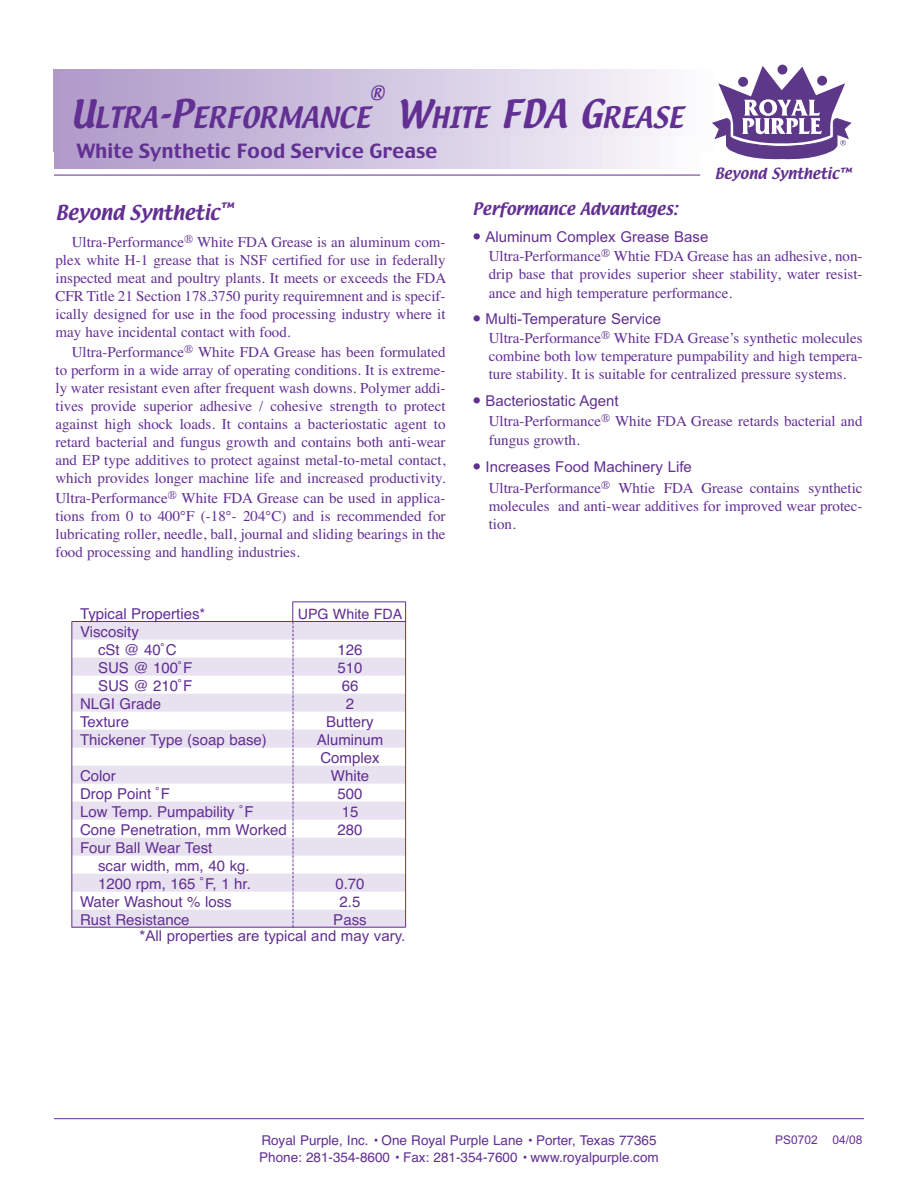
<style>
.page{position:relative;width:918px;height:1188px;background:#fff}
.page>*{position:absolute;margin:0;border:0;box-sizing:border-box;transform-origin:0 0}
.t1{font:25.8px "Textile";color:#622f92}
.t2{font:19.5px "Charcoal";color:#622f92}
.t3{font:18px "Textile";color:#622f92}
.t4{font:17.25px "Textile";color:#622f92}
.t5{font:15px/18px "Times";color:#622f92;text-align:justify}
.t6{font:15px/18px "Helvetica";color:#622f92}
.t7{font:15px "Arial";color:#622f92}
.t8{font:15px "Textile";color:#622f92}
.t9{font:14.25px "Helvetica";color:#622f92}
.t10{font:13.5px/16.2px "Helvetica";color:#622f92}
.t11{font:13.5px "Textile";color:#622f92}
.t12{font:12px "Arial";color:#622f92}
.s1{font-size:34.5px}
.s2{font-family:"Charcoal"}
</style>
<div class="page">
<svg style="left:73px;top:622px;width:332px;height:305px;fill:#e8e2f0"></svg>
<hr style="left:54px;top:1118px;width:810px;height:1px;background:#622f92">
<div style="left:54px;top:70px;width:661px;height:82px;background:linear-gradient(to right,#ad98c8,#fafafd)"></div>
<div style="left:778px;top:65px;width:9px;height:10px;background:#5d3889;border-radius:50%"></div>
<svg style="left:712px;top:66px;width:139px;height:93px"></svg>
<hr style="left:54px;top:175px;width:646px;height:1px;background:#622f92">
<div style="left:54px;top:137px;width:648px;height:32px;background:linear-gradient(to right,#ad98c8,#fafafd)"></div>
<hr style="left:72px;top:621px;width:334px;height:1px;background:#622f92">
<hr style="left:72px;top:621px;width:1px;height:306px;background:#622f92">
<hr style="left:405px;top:602px;width:1px;height:325px;background:#622f92">
<hr style="left:72px;top:927px;width:334px;height:1px;background:#622f92">
<svg style="left:292px;top:602px;width:2px;height:325px"></svg>
<hr style="left:292px;top:601px;width:114px;height:1px;background:#622f92">
<p class="t4" style="left:370px;top:84px;width:15px">®</p>
<h1 class="t1" style="left:71px;top:104px;width:301px"><span class="s1">U</span>LTRA<span class="s1">-P</span>ERFORMANCE</h1>
<h1 class="t1" style="left:396px;top:104px;width:288px"><span class="s1">W</span>HITE <span class="s1">FDA G</span>REASE</h1>
<h2 class="t2" style="left:77px;top:140px;width:362px">White Synthetic Food Service Grease</h2>
<p class="t11" style="left:715px;top:167px;width:138px">Beyond Synthetic™</p>
<p class="t3" style="left:56px;top:204px;width:179px">Beyond Synthetic<sup>™</sup></p>
<p class="t5" style="left:55px;top:233px;width:392px;text-indent:16px">Ultra-Performance<sup>®</sup> White FDA Grease is an aluminum com&shy;plex white H-1 grease that is NSF certified for use in federally inspected meat and poultry plants. It meets or exceeds the FDA CFR Title 21 Section 178.3750 purity requiremnent and is specif&shy;ically designed for use in the food processing industry where it may have incidental contact with food.</p>
<p class="t5" style="left:55px;top:342px;width:392px;text-indent:16px">Ultra-Performance<sup>®</sup> White FDA Grease has been formulated to perform in a wide array of operating conditions. It is extreme&shy;ly water resistant even after frequent wash downs. Polymer addi&shy;tives provide superior adhesive / cohesive strength to protect against high shock loads. It contains a bacteriostatic agent to retard bacterial and fungus growth and contains both anti-wear and EP type additives to protect against metal-to-metal contact, which provides longer machine life and increased productivity.</p>
<p class="t5" style="left:55px;top:488px;width:392px">Ultra-Performance<sup>®</sup> White FDA Grease can be used in applica&shy;tions from 0 to 400°F (-18°- 204°C) and is recommended for lubricating roller, needle, ball, journal and sliding bearings in the food processing and handling industries.</p>
<p class="t6" style="left:80px;top:605px;width:127px">Typical Properties*</p>
<p class="t9" style="left:298px;top:605px;width:106px">UPG White FDA</p>
<p class="t6" style="left:98px;top:623px;width:80px;text-indent:-18px">Viscosity<br>cSt @ 40˚C</p>
<p class="t6" style="left:338px;top:641px;width:27px">126</p>
<p class="t6" style="left:98px;top:659px;width:96px">SUS @ 100˚F</p>
<p class="t6" style="left:338px;top:659px;width:27px">510</p>
<p class="t6" style="left:98px;top:677px;width:96px">SUS @ 210˚F</p>
<p class="t6" style="left:342px;top:677px;width:18px">66</p>
<p class="t6" style="left:80px;top:695px;width:83px">NLGI Grade</p>
<p class="t6" style="left:346px;top:695px;width:10px">2</p>
<p class="t6" style="left:80px;top:713px;width:51px">Texture</p>
<p class="t6" style="left:326px;top:713px;width:49px">Buttery</p>
<p class="t6" style="left:80px;top:731px;width:188px">Thickener Type (soap base)</p>
<p class="t6" style="left:317px;top:731px;width:68px">Aluminum<br>Complex</p>
<p class="t6" style="left:80px;top:767px;width:37px">Color</p>
<p class="t6" style="left:331px;top:767px;width:40px">White</p>
<p class="t6" style="left:80px;top:785px;width:92px">Drop Point ˚F</p>
<p class="t6" style="left:338px;top:785px;width:27px">500</p>
<p class="t6" style="left:80px;top:803px;width:175px">Low Temp. Pumpability ˚F</p>
<p class="t6" style="left:342px;top:803px;width:18px">15</p>
<p class="t6" style="left:80px;top:820px;width:208px">Cone Penetration, mm Worked</p>
<p class="t6" style="left:337px;top:820px;width:27px">280</p>
<p class="t6" style="left:98px;top:838px;width:154px;text-indent:-18px">Four Ball Wear Test<br>scar width, mm, 40 kg.<br>1200 rpm, 165 ˚F, 1 hr.</p>
<p class="t6" style="left:335px;top:875px;width:31px">0.70</p>
<p class="t6" style="left:80px;top:893px;width:153px">Water Washout % loss</p>
<p class="t6" style="left:340px;top:893px;width:22px">2.5</p>
<p class="t6" style="left:80px;top:911px;width:111px">Rust Resistance</p>
<p class="t6" style="left:333px;top:911px;width:35px">Pass</p>
<p class="t7" style="left:140px;top:927px;width:267px">*All properties are typical and may vary.</p>
<p class="t8" style="left:472px;top:201px;width:207px">Performance Advantages:</p>
<p class="t7" style="left:472px;top:228px;width:237px"><span class="s2">•</span> Aluminum Complex Grease Base</p>
<p class="t5" style="left:489px;top:246px;width:375px;line-height:18.6px">Ultra-Performance<sup>®</sup> Whtie FDA Grease has an adhesive, non&shy;drip base that provides superior sheer stability, water resist&shy;ance and high temperature performance.</p>
<p class="t7" style="left:473px;top:310px;width:190px"><span class="s2">•</span> Multi-Temperature Service</p>
<p class="t5" style="left:489px;top:329px;width:375px">Ultra-Performance<sup>®</sup> White FDA Grease’s synthetic molecules combine both low temperature pumpability and high tempera&shy;ture stability. It is suitable for centralized pressure systems.</p>
<p class="t7" style="left:473px;top:392px;width:148px"><span class="s2">•</span> Bacteriostatic Agent</p>
<p class="t5" style="left:489px;top:411px;width:375px;line-height:19px">Ultra-Performance<sup>®</sup> White FDA Grease retards bacterial and fungus growth.</p>
<p class="t7" style="left:472px;top:458px;width:221px"><span class="s2">•</span> Increases Food Machinery Life</p>
<p class="t5" style="left:489px;top:479px;width:375px">Ultra-Performance<sup>®</sup> Whtie FDA Grease contains synthetic molecules and anti-wear additives for improved wear protec&shy;tion.</p>
<p class="t10" style="left:259px;top:1133px;width:401px">Royal Purple, Inc. • One Royal Purple Lane • Porter, Texas 77365<br>Phone: 281-354-8600 • Fax: 281-354-7600 • www.royalpurple.com</p>
<p class="t12" style="left:775px;top:1133px;width:89px">PS0702 04/08</p>
</div>
